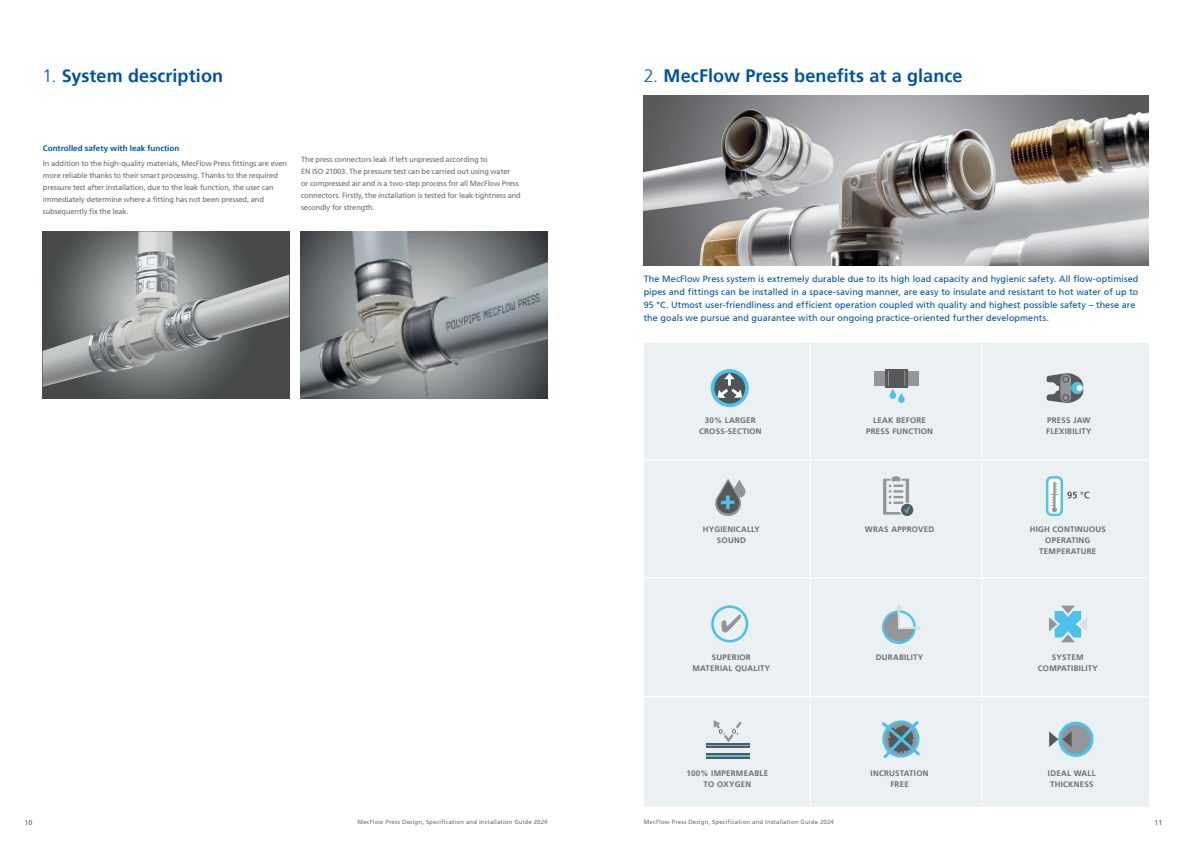
<style>
.page{position:relative;width:1191px;height:842px;background:#fff}
.page>*{position:absolute;margin:0;border:0;box-sizing:border-box;transform-origin:0 0}
.PAGE_SECTION_HEADERS{font:700 18px "Frutiger 65";letter-spacing:.005em;color:#0153a0}
.t1{font:9px/13px "Frutiger 55 Roman";letter-spacing:.005em;color:#0153a0}
.NOTE{font:700 8px/11px "Frutiger 65";letter-spacing:.025em;color:#6c6d70;text-align:center}
.SUBHEAD{font:700 8px "Frutiger 65";letter-spacing:.005em;color:#0153a0}
.BULLETS{font:7.5px/12px "Frutiger 55 Roman";letter-spacing:-.015em;color:#6c6d70}
.t2{font:7px "Frutiger 55 Roman";color:#57585a}
.t3{font:6px "Frutiger 55 Roman";letter-spacing:.03em;color:#6c6d70}
.s1{font-family:"Frutiger 45";font-weight:300}
</style>
<div class="page">
<div style="left:643px;top:343px;width:505px;height:464px;background:#ebf1f3"></div>
<svg style="left:1046px;top:373px;width:40px;height:30px"></svg>
<svg style="left:715px;top:479px;width:31px;height:37px"></svg>
<div style="left:901px;top:504px;width:12px;height:12px;background:#57585a;border-radius:50%"></div>
<svg style="left:883px;top:476px;width:27px;height:39px"></svg>
<svg style="left:1046px;top:476px;width:43px;height:41px"></svg>
<div style="left:874px;top:371px;width:44px;height:15px;background:#939598"></div>
<svg style="left:885px;top:369px;width:23px;height:19px"></svg>
<svg style="left:888px;top:371px;width:17px;height:32px"></svg>
<div style="left:711px;top:605px;width:37px;height:37px;border:3px solid #4cc1ea;border-radius:50%"></div>
<svg style="left:721px;top:615px;width:20px;height:18px"></svg>
<div style="left:882px;top:610px;width:33px;height:34px;border:2px solid #4cc1ea;border-radius:50%"></div>
<svg style="left:882px;top:604px;width:39px;height:39px"></svg>
<svg style="left:1049px;top:605px;width:38px;height:37px"></svg>
<hr style="left:706px;top:744px;width:44px;height:3px;background:#4cc1ea">
<hr style="left:706px;top:743px;width:44px;height:1px;background:#57585a">
<hr style="left:706px;top:746px;width:44px;height:2px;background:#57585a">
<hr style="left:706px;top:755px;width:44px;height:2px;background:#4cc1ea">
<hr style="left:706px;top:753px;width:44px;height:2px;background:#57585a">
<hr style="left:706px;top:757px;width:44px;height:1px;background:#57585a">
<svg style="left:713px;top:720px;width:29px;height:23px"></svg>
<svg style="left:882px;top:721px;width:38px;height:37px"></svg>
<div style="left:882px;top:720px;width:37px;height:37px;border:3px solid #4cc1ea;border-radius:50%"></div>
<svg style="left:1060px;top:723px;width:31px;height:32px"></svg>
<div style="left:1058px;top:722px;width:35px;height:35px;border:3px solid #4cc1ea;border-radius:50%"></div>
<svg style="left:1049px;top:731px;width:22px;height:16px"></svg>
<hr style="left:809px;top:343px;width:1px;height:464px;background:#fff">
<hr style="left:981px;top:343px;width:1px;height:464px;background:#fff">
<hr style="left:643px;top:459px;width:505px;height:1px;background:#fff">
<hr style="left:643px;top:578px;width:505px;height:1px;background:#fff">
<hr style="left:643px;top:696px;width:505px;height:1px;background:#fff">
<svg style="left:712px;top:371px;width:35px;height:34px"></svg>
<div style="left:710px;top:369px;width:38px;height:38px;border:4px solid #4cc1ea;border-radius:50%"></div>
<svg style="left:717px;top:373px;width:25px;height:26px"></svg>
<img style="left:43px;top:387px;width:246px;height:11px">
<img style="left:43px;top:231px;width:246px;height:156px">
<img style="left:300px;top:231px;width:247px;height:167px">
<img style="left:643px;top:95px;width:505px;height:171px">
<p class="PAGE_SECTION_HEADERS" style="left:43px;top:65px;width:182px"><span class="s1">1.</span> System description</p>
<p class="PAGE_SECTION_HEADERS" style="left:643px;top:65px;width:320px"><span class="s1">2.</span> MecFlow Press benefits at a glance</p>
<p class="SUBHEAD" style="left:43px;top:144px;width:138px">Controlled safety with leak function</p>
<p class="BULLETS" style="left:43px;top:157px;width:246px">In addition to the high-quality materials, MecFlow Press fittings are even more reliable thanks to their smart processing. Thanks to the required pressure test after installation, due to the leak function, the user can immediately determine where a fitting has not been pressed, and subsequently fix the leak.</p>
<p class="BULLETS" style="left:301px;top:154px;width:221px">The press connectors leak if left unpressed according to<br>EN ISO 21003. The pressure test can be carried out using water<br>or compressed air and is a two-step process for all MecFlow Press connectors. Firstly, the installation is tested for leak-tightness and secondly for strength.</p>
<p class="t1" style="left:643px;top:272px;width:496px">The MecFlow Press system is extremely durable due to its high load capacity and hygienic safety. All flow-optimised pipes and fittings can be installed in a space-saving manner, are easy to insulate and resistant to hot water of up to 95 °C. Utmost user-friendliness and efficient operation coupled with quality and highest possible safety – these are the goals we pursue and guarantee with our ongoing practice-oriented further developments.</p>
<p class="NOTE" style="left:705px;top:414px;width:52px">30% LARGER</p>
<p class="NOTE" style="left:699px;top:425px;width:64px">CROSS-SECTION</p>
<p class="NOTE" style="left:873px;top:414px;width:54px">LEAK BEFORE</p>
<p class="NOTE" style="left:866px;top:425px;width:68px">PRESS FUNCTION</p>
<p class="NOTE" style="left:1047px;top:414px;width:45px">PRESS JAW</p>
<p class="NOTE" style="left:1046px;top:425px;width:47px">FLEXIBILITY</p>
<p class="NOTE" style="left:703px;top:524px;width:59px">HYGIENICALLY<br>SOUND</p>
<p class="NOTE" style="left:865px;top:524px;width:71px">WRAS APPROVED</p>
<p class="NOTE" style="left:1029px;top:524px;width:78px">HIGH CONTINUOUS</p>
<p class="NOTE" style="left:1045px;top:535px;width:47px">OPERATING</p>
<p class="NOTE" style="left:1039px;top:546px;width:59px">TEMPERATURE</p>
<p class="NOTE" style="left:712px;top:652px;width:40px">SUPERIOR</p>
<p class="NOTE" style="left:692px;top:663px;width:79px">MATERIAL QUALITY</p>
<p class="NOTE" style="left:876px;top:652px;width:49px">DURABILITY</p>
<p class="NOTE" style="left:1052px;top:652px;width:33px">SYSTEM</p>
<p class="NOTE" style="left:1037px;top:663px;width:62px">COMPATIBILITY</p>
<p class="NOTE" style="left:686px;top:767px;width:83px">100% IMPERMEABLE</p>
<p class="NOTE" style="left:703px;top:778px;width:49px">TO OXYGEN</p>
<p class="NOTE" style="left:870px;top:767px;width:59px">INCRUSTATION<br>FREE</p>
<p class="NOTE" style="left:1048px;top:767px;width:49px;text-align:left">IDEAL WALL<br>THICKNESS</p>
<p class="t2" style="left:24px;top:818px;width:9px">10</p>
<p class="t3" style="left:357px;top:818px;width:192px">MecFlow Press Design, Specification and Installation Guide 2024</p>
<p class="t3" style="left:643px;top:818px;width:192px">MecFlow Press Design, Specification and Installation Guide 2024</p>
<p class="t2" style="left:1154px;top:818px;width:9px">11</p>
</div>
